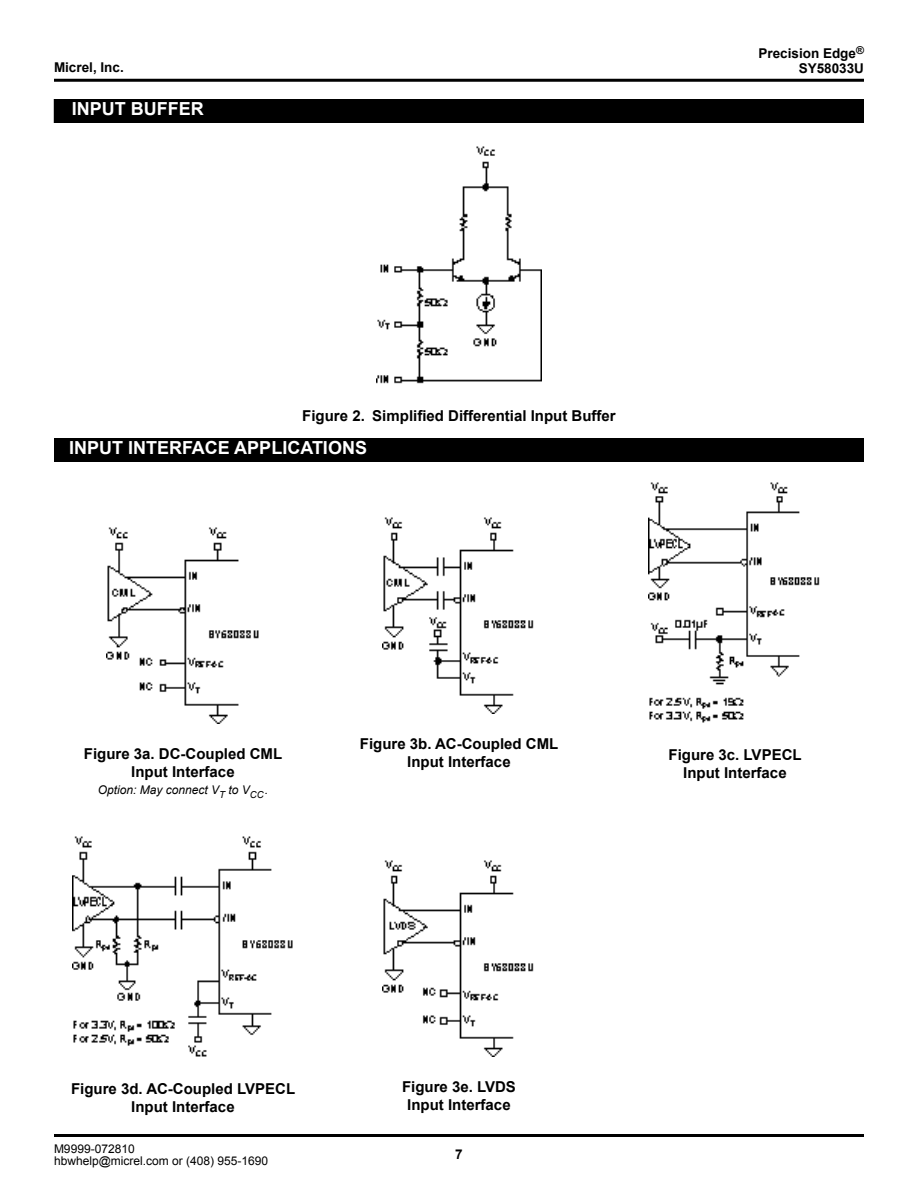
<style>
.page{position:relative;width:918px;height:1188px;background:#fff}
.page>*{position:absolute;margin:0;border:0;box-sizing:border-box;transform-origin:0 0}
.t1{font:700 18px "Arial";color:#fff}
.t2{font:700 15px/18px "Arial";color:#000;text-align:center}
.t3{font:700 13.5px "Arial";color:#000}
.t4{font:12px/12px "Arial";color:#000}
.t5{font:italic 12px "Arial";color:#000}
</style>
<div class="page">
<hr style="left:54px;top:79px;width:810px;height:3px;background:#000">
<hr style="left:54px;top:1134px;width:810px;height:3px;background:#000">
<div style="left:55px;top:439px;width:808px;height:22px;background:#000"></div>
<div style="left:54px;top:438px;width:810px;height:24px;border:2px solid #000"></div>
<img style="left:72px;top:836px;width:221px;height:221px">
<img style="left:383px;top:860px;width:151px;height:196px">
<img style="left:107px;top:527px;width:152px;height:196px">
<img style="left:383px;top:517px;width:151px;height:196px">
<img style="left:648px;top:482px;width:172px;height:241px">
<img style="left:377px;top:146px;width:164px;height:238px">
<div style="left:55px;top:100px;width:808px;height:22px;background:#000"></div>
<div style="left:54px;top:99px;width:810px;height:24px;border:2px solid #000"></div>
<p class="t3" style="left:759px;top:48px;width:107px">Precision Edge<sup>®</sup></p>
<p class="t3" style="left:54px;top:63px;width:71px">Micrel, Inc.</p>
<p class="t3" style="left:799px;top:63px;width:67px">SY58033U</p>
<p class="t1" style="left:72px;top:102px;width:133px">INPUT bUFFER</p>
<p class="t2" style="left:302px;top:408px;width:315px">Figure 2. Simpli昀椀ed Differential Input Buffer</p>
<p class="t1" style="left:69px;top:441px;width:300px">INPUT INTERFACE APPLICATIONS</p>
<p class="t2" style="left:84px;top:746px;width:200px">Figure 3a. DC-Coupled CML<br>Input Interface</p>
<p class="t5" style="left:98px;top:786px;width:172px">Option: May connect V<sub>T</sub> to V<sub>CC</sub> .</p>
<p class="t2" style="left:360px;top:736px;width:200px">Figure 3b. AC-Coupled CML<br>Input Interface</p>
<p class="t2" style="left:669px;top:747px;width:135px">Figure 3c. LVPECL<br>Input Interface</p>
<p class="t2" style="left:71px;top:1081px;width:226px">Figure 3d. AC-Coupled LVPECL<br>Input Interface</p>
<p class="t2" style="left:402px;top:1079px;width:115px">Figure 3e. LVDS<br>Input Interface</p>
<p class="t4" style="left:54px;top:1144px;width:216px">M9999-072810<br>hbwhelp@micrel.com or (408) 955-1690</p>
<p class="t3" style="left:455px;top:1145px;width:9px">7</p>
</div>
